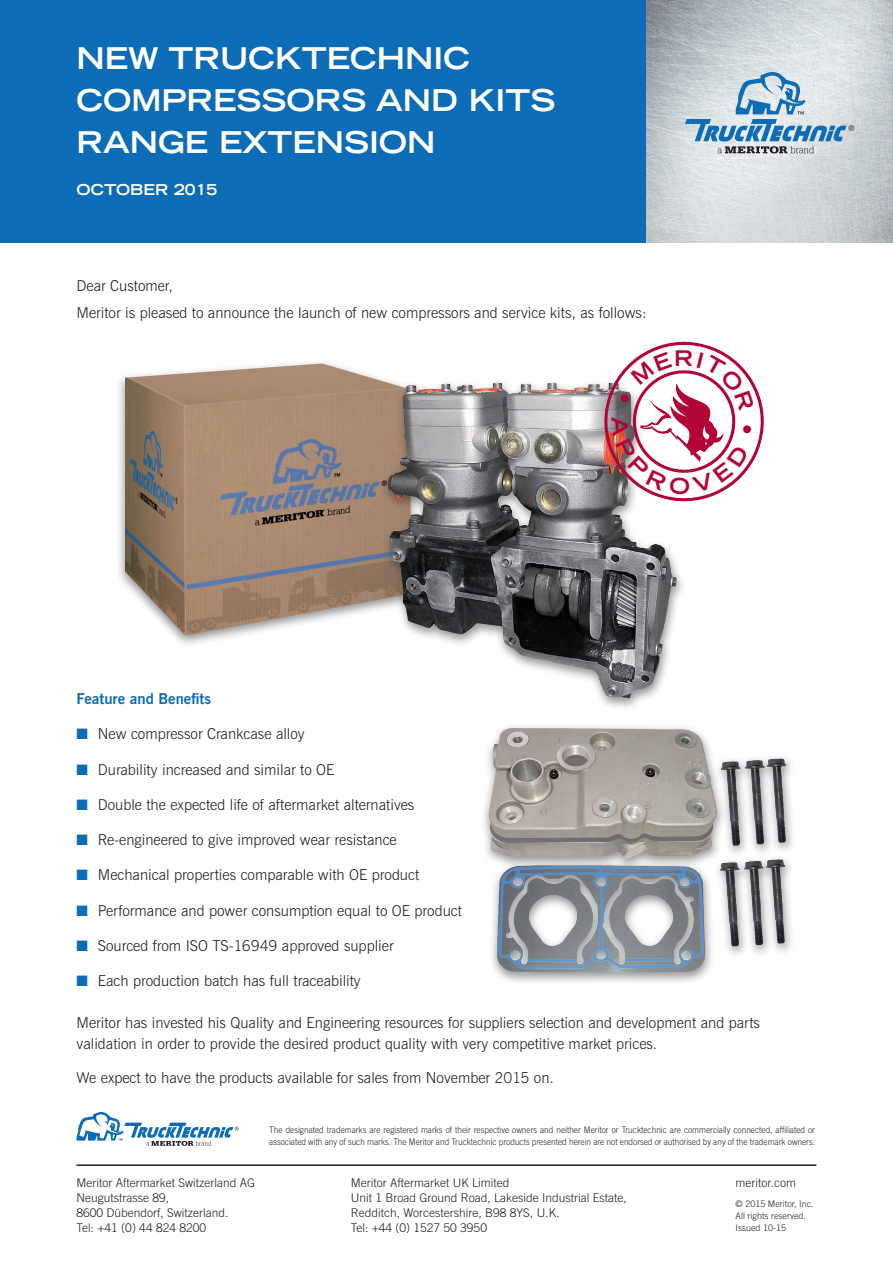
<style>
.page{position:relative;width:893px;height:1263px;background:#fff}
.page>*{position:absolute;margin:0;border:0;box-sizing:border-box;transform-origin:0 0}
.t1{font:700 expanded 30px/42px "Trade Gothic LT Std";color:#fff}
.t2{font:700 expanded 21.6px "Trade Gothic LT Std";color:#b30437}
.t3{font:300 15px/21px "News Gothic L";color:#231f20}
.t4{font:700 15px "News Gothic";color:#0d6cb6}
.t5{font:700 expanded 15px "Trade Gothic LT Std";color:#fff}
.t6{font:300 12px/15px "Trade Gothic LT Pro";color:#231f20}
.t7{font:300 9px/12px "Trade Gothic LT Pro";color:#231f20;scale:.92 1}
.t8{font:300 9px/12px "Trade Gothic LT Pro";color:#231f20}
.s1{color:#0d6cb6}
</style>
<div class="page">
<div style="left:0;top:0;width:646px;height:242px;background:#0d6cb6"></div>
<img style="left:646px;top:0;width:247px;height:242px">
<svg style="left:685px;top:72px;width:169px;height:81px"></svg>
<hr style="left:77px;top:1164px;width:739px;height:2px;background:#231f20">
<svg style="left:77px;top:1112px;width:162px;height:34px"></svg>
<div style="left:115px;top:359px;width:305px;height:289px;background:#231f20;opacity:.5"></div>
<img style="left:125px;top:364px;width:286px;height:271px">
<div style="left:481px;top:722px;width:315px;height:263px;background:#231f20;opacity:.5"></div>
<img style="left:488px;top:728px;width:151px;height:131px">
<div style="left:379px;top:378px;width:308px;height:333px;background:#231f20;opacity:.5"></div>
<img style="left:387px;top:383px;width:109px;height:118px">
<svg style="left:597px;top:341px;width:167px;height:167px"></svg>
<h1 class="t1" style="left:77px;top:37px;width:480px">NEW TRUCKTECHNIC<br>COMPRESSORS AND KITS<br>RANGE EXTENSION</h1>
<p class="t5" style="left:77px;top:180px;width:142px">OCTOBER 2015</p>
<p class="t3" style="left:77px;top:273px;width:571px;line-height:26.5px">Dear Customer,<br>Meritor is pleased to announce the launch of new compressors and service kits, as follows:</p>
<h2 class="t2" style="left:674px;top:344px;width:21px">R</h2>
<p class="t4" style="left:77px;top:689px;width:136px">Feature and Benefits</p>
<p class="t3" style="left:77px;top:724px;width:230px"><span class="s1">■</span> New compressor Crankcase alloy</p>
<p class="t3" style="left:77px;top:759px;width:259px"><span class="s1">■</span> Durability increased and similar to OE</p>
<p class="t3" style="left:77px;top:794px;width:339px"><span class="s1">■</span> Double the expected life of aftermarket alternatives</p>
<p class="t3" style="left:77px;top:829px;width:322px"><span class="s1">■</span> Re-engineered to give improved wear resistance</p>
<p class="t3" style="left:77px;top:865px;width:344px"><span class="s1">■</span> Mechanical properties comparable with OE product</p>
<p class="t3" style="left:77px;top:900px;width:387px"><span class="s1">■</span> Performance and power consumption equal to OE product</p>
<p class="t3" style="left:77px;top:935px;width:319px"><span class="s1">■</span> Sourced from ISO TS-16949 approved supplier</p>
<p class="t3" style="left:77px;top:970px;width:286px"><span class="s1">■</span> Each production batch has full traceability</p>
<p class="t3" style="left:77px;top:1013px;width:685px">Meritor has invested his Quality and Engineering resources for suppliers selection and development and parts validation in order to provide the desired product quality with very competitive market prices.</p>
<p class="t3" style="left:77px;top:1067px;width:479px">We expect to have the products available for sales from November 2015 on.</p>
<p class="t7" style="left:269px;top:1123px;width:595px">The designated trademarks are registered marks of their respective owners and neither Meritor or Trucktechnic are commercially connected, affiliated or associated with any of such marks. The Meritor and Trucktechnic products presented herein are not endorsed or authorised by any of the trademark owners.</p>
<p class="t6" style="left:77px;top:1175px;width:180px">Meritor Aftermarket Switzerland AG<br>Neugutstrasse 89,<br>8600 Dübendorf, Switzerland.<br>Tel: +41 (0) 44 824 8200</p>
<p class="t6" style="left:351px;top:1175px;width:278px">Meritor Aftermarket UK Limited<br>Unit 1 Broad Ground Road, Lakeside Industrial Estate, Redditch, Worcestershire, B98 8YS, U.K.<br>Tel: +44 (0) 1527 50 3950</p>
<p class="t6" style="left:736px;top:1175px;width:62px">meritor.com</p>
<p class="t8" style="left:736px;top:1198px;width:80px">© 2015 Meritor, Inc.<br>All rights reserved.<br>Issued 10-15</p>
</div>
